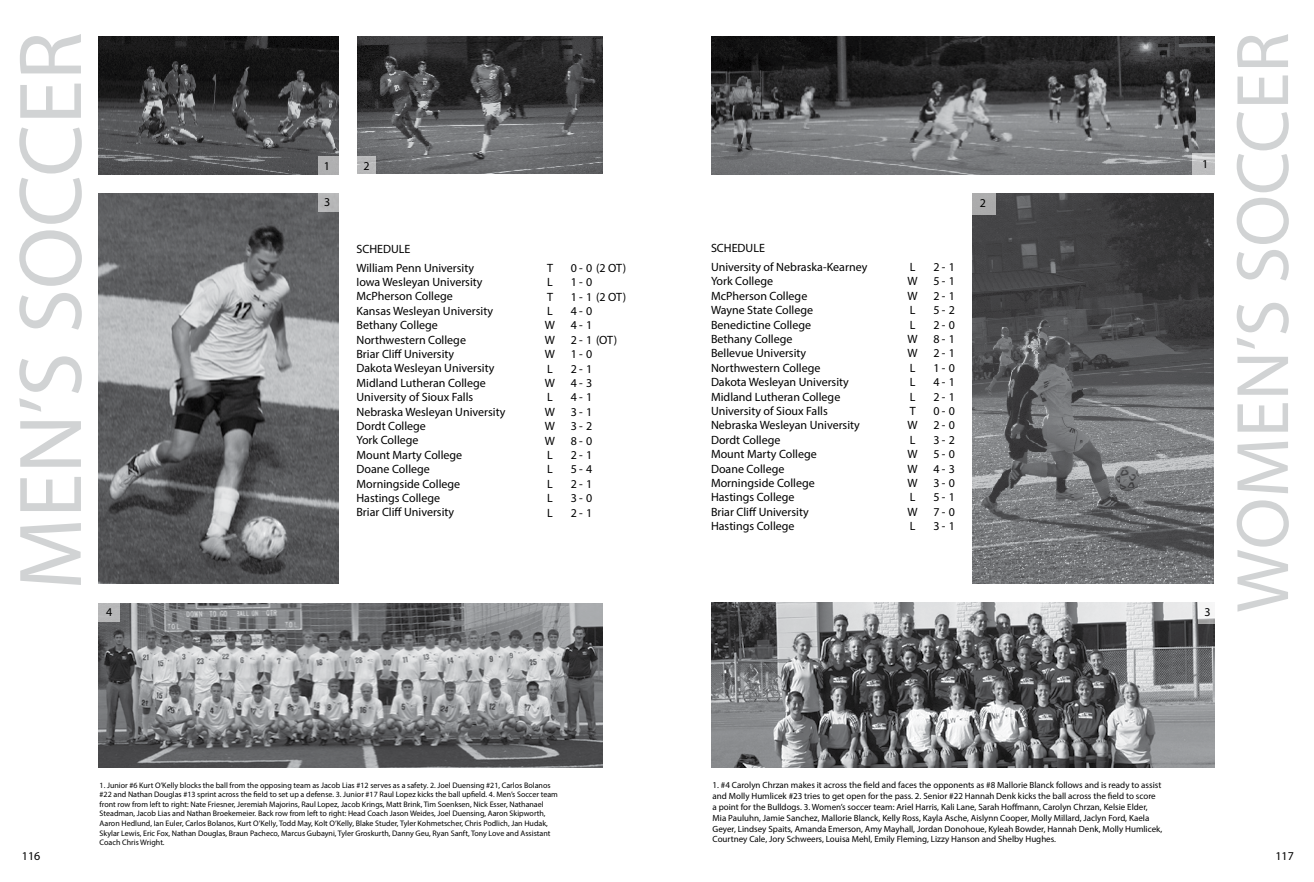
<style>
.page{position:relative;width:1314px;height:882px;background:#fff}
.page>*{position:absolute;margin:0;border:0;box-sizing:border-box;transform-origin:0 0}
.t1{font:90px "Myriad Pro";color:#d1d3d4}
.t2{font:75px "Myriad Pro";color:#d1d3d4}
.t3{font:12px/14.4px "Myriad Pro";color:#000}
.t4{font:9px/10.8px "Myriad Pro";color:#000}
.t5{font:8px/9.6px "Myriad Pro";color:#000}
</style>
<div class="page">
<img style="left:98px;top:603px;width:504px;height:165px">
<img style="left:711px;top:37px;width:504px;height:137px">
<img style="left:357px;top:36px;width:245px;height:138px">
<img style="left:98px;top:37px;width:241px;height:137px">
<img style="left:972px;top:194px;width:241px;height:390px">
<svg style="left:972px;top:193px;width:24px;height:22px"></svg>
<svg style="left:1192px;top:153px;width:23px;height:22px"></svg>
<img style="left:711px;top:603px;width:504px;height:165px">
<svg style="left:98px;top:603px;width:21px;height:19px"></svg>
<div style="left:1198px;top:593px;width:28px;height:30px;background:#fff"></div>
<img style="left:98px;top:193px;width:241px;height:391px">
<svg style="left:318px;top:156px;width:58px;height:56px"></svg>
<h1 class="t1" style="left:-5px;top:590px;width:560px;rotate:-90deg">MEN’S SOCCER</h1>
<p class="t3" style="left:324px;top:158px;width:8px">1</p>
<p class="t3" style="left:364px;top:158px;width:8px">2</p>
<p class="t3" style="left:324px;top:194px;width:8px">3</p>
<p class="t3" style="left:356px;top:239px;width:119px;line-height:18.9px">SCHEDULE<br>William Penn University</p>
<p class="t3" style="left:356px;top:275px;width:150px">Iowa Wesleyan University<br>McPherson College<br>Kansas Wesleyan University<br>Bethany College<br>Northwestern College<br>Briar Cliff University<br>Dakota Wesleyan University<br>Midland Lutheran College<br>University of Sioux Falls<br>Nebraska Wesleyan University<br>Dordt College<br>York College<br>Mount Marty College<br>Doane College<br>Morningside College<br>Hastings College<br>Briar Cliff University</p>
<p class="t3" style="left:547px;top:260px;width:7px">T</p>
<p class="t3" style="left:571px;top:260px;width:57px">0- 0 (2 OT)</p>
<p class="t3" style="left:547px;top:275px;width:7px">L</p>
<p class="t3" style="left:571px;top:275px;width:23px">1-0</p>
<p class="t3" style="left:547px;top:289px;width:7px">T</p>
<p class="t3" style="left:571px;top:289px;width:57px">1- 1 (2 OT)</p>
<p class="t3" style="left:547px;top:304px;width:7px">L</p>
<p class="t3" style="left:571px;top:304px;width:23px">4-0</p>
<p class="t3" style="left:545px;top:318px;width:12px">W</p>
<p class="t3" style="left:571px;top:318px;width:23px">4-1</p>
<p class="t3" style="left:545px;top:332px;width:12px">W</p>
<p class="t3" style="left:571px;top:332px;width:48px">2- 1 (OT)</p>
<p class="t3" style="left:545px;top:347px;width:12px">W</p>
<p class="t3" style="left:571px;top:347px;width:23px">1-0</p>
<p class="t3" style="left:547px;top:361px;width:7px">L</p>
<p class="t3" style="left:571px;top:361px;width:23px">2-1</p>
<p class="t3" style="left:545px;top:376px;width:12px">W</p>
<p class="t3" style="left:571px;top:376px;width:23px">4-3</p>
<p class="t3" style="left:547px;top:390px;width:7px">L</p>
<p class="t3" style="left:571px;top:390px;width:23px">4-1</p>
<p class="t3" style="left:545px;top:404px;width:12px">W</p>
<p class="t3" style="left:571px;top:404px;width:23px">3-1</p>
<p class="t3" style="left:545px;top:419px;width:12px">W</p>
<p class="t3" style="left:571px;top:419px;width:23px">3-2</p>
<p class="t3" style="left:545px;top:433px;width:12px">W</p>
<p class="t3" style="left:571px;top:433px;width:23px">8-0</p>
<p class="t3" style="left:547px;top:448px;width:7px">L</p>
<p class="t3" style="left:571px;top:448px;width:23px">2-1</p>
<p class="t3" style="left:547px;top:462px;width:7px">L</p>
<p class="t3" style="left:571px;top:462px;width:23px">5-4</p>
<p class="t3" style="left:547px;top:476px;width:7px">L</p>
<p class="t3" style="left:571px;top:476px;width:23px">2-1</p>
<p class="t3" style="left:547px;top:491px;width:7px">L</p>
<p class="t3" style="left:571px;top:491px;width:23px">3-0</p>
<p class="t3" style="left:547px;top:505px;width:7px">L</p>
<p class="t3" style="left:571px;top:505px;width:23px">2-1</p>
<p class="t3" style="left:711px;top:238px;width:158px;line-height:18.9px">SCHEDULE<br>University of Nebraska-Kearney</p>
<p class="t3" style="left:711px;top:274px;width:150px">York College<br>McPherson College<br>Wayne State College<br>Benedictine College<br>Bethany College<br>Bellevue University<br>Northwestern College<br>Dakota Wesleyan University<br>Midland Lutheran College<br>University of Sioux Falls<br>Nebraska Wesleyan University<br>Dordt College<br>Mount Marty College<br>Doane College<br>Morningside College<br>Hastings College<br>Briar Cliff University<br>Hastings College</p>
<p class="t3" style="left:910px;top:260px;width:7px">L</p>
<p class="t3" style="left:934px;top:260px;width:23px">2-1</p>
<p class="t3" style="left:908px;top:274px;width:12px">W</p>
<p class="t3" style="left:934px;top:274px;width:23px">5-1</p>
<p class="t3" style="left:908px;top:288px;width:12px">W</p>
<p class="t3" style="left:934px;top:288px;width:23px">2-1</p>
<p class="t3" style="left:910px;top:303px;width:7px">L</p>
<p class="t3" style="left:934px;top:303px;width:23px">5-2</p>
<p class="t3" style="left:910px;top:317px;width:7px">L</p>
<p class="t3" style="left:934px;top:317px;width:23px">2-0</p>
<p class="t3" style="left:908px;top:332px;width:12px">W</p>
<p class="t3" style="left:934px;top:332px;width:23px">8-1</p>
<p class="t3" style="left:908px;top:346px;width:12px">W</p>
<p class="t3" style="left:934px;top:346px;width:23px">2-1</p>
<p class="t3" style="left:910px;top:360px;width:7px">L</p>
<p class="t3" style="left:934px;top:360px;width:23px">1-0</p>
<p class="t3" style="left:910px;top:375px;width:7px">L</p>
<p class="t3" style="left:934px;top:375px;width:23px">4-1</p>
<p class="t3" style="left:910px;top:389px;width:7px">L</p>
<p class="t3" style="left:934px;top:389px;width:23px">2-1</p>
<p class="t3" style="left:910px;top:404px;width:7px">T</p>
<p class="t3" style="left:934px;top:404px;width:23px">0-0</p>
<p class="t3" style="left:908px;top:418px;width:12px">W</p>
<p class="t3" style="left:934px;top:418px;width:23px">2-0</p>
<p class="t3" style="left:910px;top:432px;width:7px">L</p>
<p class="t3" style="left:934px;top:432px;width:23px">3-2</p>
<p class="t3" style="left:908px;top:447px;width:12px">W</p>
<p class="t3" style="left:934px;top:447px;width:23px">5-0</p>
<p class="t3" style="left:908px;top:461px;width:12px">W</p>
<p class="t3" style="left:934px;top:461px;width:23px">4-3</p>
<p class="t3" style="left:908px;top:476px;width:12px">W</p>
<p class="t3" style="left:934px;top:476px;width:23px">3-0</p>
<p class="t3" style="left:910px;top:490px;width:7px">L</p>
<p class="t3" style="left:934px;top:490px;width:23px">5-1</p>
<p class="t3" style="left:908px;top:504px;width:12px">W</p>
<p class="t3" style="left:934px;top:504px;width:23px">7-0</p>
<p class="t3" style="left:910px;top:519px;width:7px">L</p>
<p class="t3" style="left:934px;top:519px;width:23px">3-1</p>
<p class="t3" style="left:980px;top:196px;width:8px">2</p>
<p class="t3" style="left:1202px;top:157px;width:8px">1</p>
<p class="t3" style="left:106px;top:604px;width:8px">4</p>
<p class="t3" style="left:1205px;top:605px;width:8px">3</p>
<h2 class="t2" style="left:1217px;top:613px;width:582px;rotate:-90deg">WOMEN’S SOCCER</h2>
<p class="t5" style="left:100px;top:780px;width:460px">1. Junior #6 Kurt O’Kelly blocks the ball from the opposing team as Jacob Lias #12 serves as a safety. 2. Joel Duensing #21, Carlos Bolanos #22 and Nathan Douglas #13 sprint across the field to set up a defense. 3. Junior #17 Raul Lopez kicks the ball upfield. 4. Men’s Soccer team front row from left to right: Nate Friesner, Jeremiah Majorins, Raul Lopez, Jacob Krings, Matt Brink, Tim Soenksen, Nick Esser, Nathanael Steadman, Jacob Lias and Nathan Broekemeier. Back row from left to right: Head Coach Jason Weides, Joel Duensing, Aaron Skipworth, Aaron Hedlund, Ian Euler, Carlos Bolanos, Kurt O’Kelly, Todd May, Kolt O’Kelly, Blake Studer, Tyler Kohmetscher, Chris Podlich, Jan Hudak, Skylar Lewis, Eric Fox, Nathan Douglas, Braun Pacheco, Marcus Gubayni, Tyler Groskurth, Danny Geu, Ryan Sanft, Tony Love and Assistant Coach Chris Wright.</p>
<p class="t4" style="left:713px;top:780px;width:451px">1. #4 Carolyn Chrzan makes it across the field and faces the opponents as #8 Mallorie Blanck follows and is ready to assist and Molly Humlicek #23 tries to get open for the pass. 2. Senior #22 Hannah Denk kicks the ball across the field to score<br>a point for the Bulldogs. 3. Women’s soccer team: Ariel Harris, Kali Lane, Sarah Hoffmann, Carolyn Chrzan, Kelsie Elder, Mia Pauluhn, Jamie Sanchez, Mallorie Blanck, Kelly Ross, Kayla Asche, Aislynn Cooper, Molly Millard, Jaclyn Ford, Kaela Geyer, Lindsey Spaits, Amanda Emerson, Amy Mayhall, Jordan Donohoue, Kyleah Bowder, Hannah Denk, Molly Humlicek, Courtney Cale, Jory Schweers, Louisa Mehl, Emily Fleming, Lizzy Hanson and Shelby Hughes.</p>
<p class="t3" style="left:22px;top:849px;width:20px">116</p>
<p class="t3" style="left:1275px;top:849px;width:20px">117</p>
</div>
